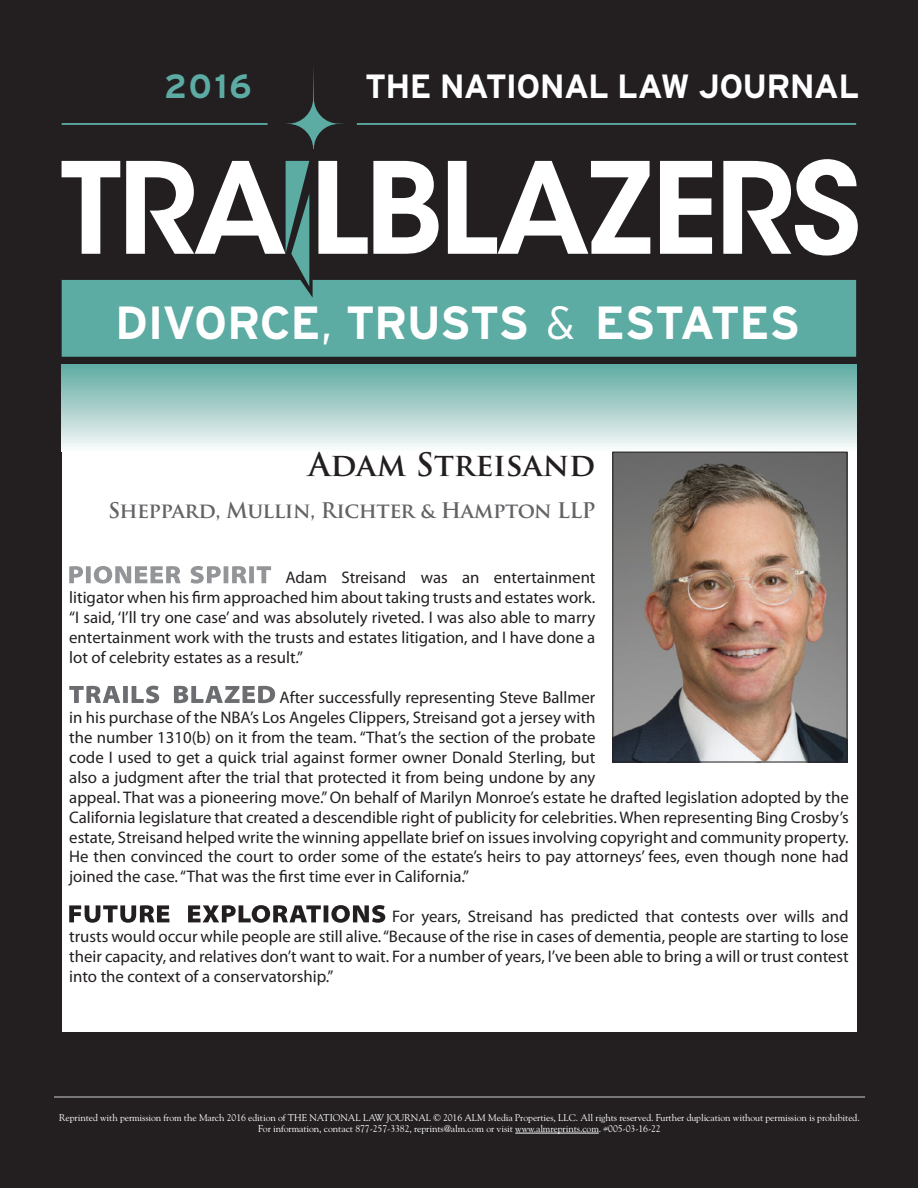
<style>
.page{position:relative;width:918px;height:1188px;background:#231f20}
.page>*{position:absolute;margin:0;border:0;box-sizing:border-box;transform-origin:0 0}
.t1{font:700 46.5px "Interstate";letter-spacing:-.015em;color:#fff}
.t2{font:700 33.6px "Interstate";letter-spacing:-.025em;color:#fff}
.t3{font:700 33.6px "Interstate";color:#5caca4}
.t4{font:700 31.5px "Trajan Pro";color:#231f20}
.t5{font:700 21px "Trajan Pro";letter-spacing:-.02em;color:#636366}
.t6{font:16.8px/20px "Myriad Pro";color:#231f20;text-align:justify}
.t7{font:9.75px/11.2px "Goudy Std";letter-spacing:-.01em;color:#fff;text-align:center}
.s1{font-weight:300}
</style>
<div class="page">
<hr style="left:515px;top:1133px;width:84px;height:1px;background:#fff">
<hr style="left:54px;top:1096px;width:811px;height:2px;background:#939598">
<div style="left:62px;top:366px;width:794px;height:665px;background:#fff"></div>
<div style="left:62px;top:365px;width:794px;height:86px;background:linear-gradient(to bottom,#5eaaa2,#f7f8f8)"></div>
<svg style="left:69px;top:566px;width:202px;height:18px"></svg>
<svg style="left:69px;top:686px;width:206px;height:17px"></svg>
<svg style="left:69px;top:905px;width:316px;height:18px"></svg>
<img style="left:614px;top:454px;width:232px;height:306px">
<div style="left:612px;top:452px;width:236px;height:310px;border:1px solid #231f20"></div>
<div style="left:62px;top:280px;width:794px;height:77px;background:#5caca4"></div>
<svg style="left:62px;top:161px;width:58px;height:93px"></svg>
<svg style="left:318px;top:161px;width:121px;height:93px"></svg>
<svg style="left:448px;top:161px;width:202px;height:93px"></svg>
<svg style="left:660px;top:161px;width:52px;height:93px"></svg>
<svg style="left:723px;top:159px;width:135px;height:97px"></svg>
<svg style="left:286px;top:69px;width:58px;height:80px"></svg>
<hr style="left:62px;top:123px;width:206px;height:2px;background:#5caca4">
<hr style="left:357px;top:123px;width:499px;height:2px;background:#5caca4">
<svg style="left:126px;top:161px;width:183px;height:126px"></svg>
<h2 class="t3" style="left:164px;top:68px;width:89px">2016</h2>
<h2 class="t2" style="left:365px;top:68px;width:495px">THE NATIONAL LAW JOURNAL</h2>
<h1 class="t1" style="left:115px;top:297px;width:687px">DIVORCE<span class="s1">,</span> TRUSTS <span class="s1">&amp;</span> ESTATES</h1>
<h3 class="t4" style="left:308px;top:445px;width:289px">Adam Streisand</h3>
<p class="t5" style="left:108px;top:498px;width:489px">Sheppard, Mullin, Richter &amp; Hampton LLP</p>
<p class="t6" style="left:69px;top:567px;width:528px;text-indent:216px">Adam Streisand was an entertainment litigator when his firm approached him about taking trusts and estates work. “I said, ‘I’ll try one case’ and was absolutely riveted. I was also able to marry entertainment work with the trusts and estates litigation, and I have done a lot of celebrity estates as a result.”</p>
<p class="t6" style="left:69px;top:687px;width:781px;text-align:left;text-indent:210px">After successfully representing Steve Ballmer<br>in his purchase of the NBA’s Los Angeles Clippers, Streisand got a jersey with<br>the number 1310(b) on it from the team. “That’s the section of the probate<br>code I used to get a quick trial against former owner Donald Sterling, but<br>also a judgment after the trial that protected it from being undone by any<br>appeal. That was a pioneering move.” On behalf of Marilyn Monroe’s estate he drafted legislation adopted by the California legislature that created a descendible right of publicity for celebrities. When representing Bing Crosby’s estate, Streisand helped write the winning appellate brief on issues involving copyright and community property.<br>He then convinced the court to order some of the estate’s heirs to pay attorneys’ fees, even though none had joined the case. “That was the first time ever in California.”</p>
<p class="t6" style="left:69px;top:907px;width:781px;text-indent:323px">For years, Streisand has predicted that contests over wills and trusts would occur while people are still alive. “Because of the rise in cases of dementia, people are starting to lose their capacity, and relatives don’t want to wait. For a number of years, I’ve been able to bring a will or trust contest into the context of a conservatorship.”</p>
<p class="t7" style="left:59px;top:1112px;width:802px">Reprinted with permission from the March 2016 edition of THE NATIONAL LAW JOURNAL © 2016 ALM Media Properties, LLC. All rights reserved. Further duplication without permission is prohibited.<br>For information, contact 877-257-3382, reprints@alm.com or visit www.almreprints.com. #005-03-16-22</p>
</div>
